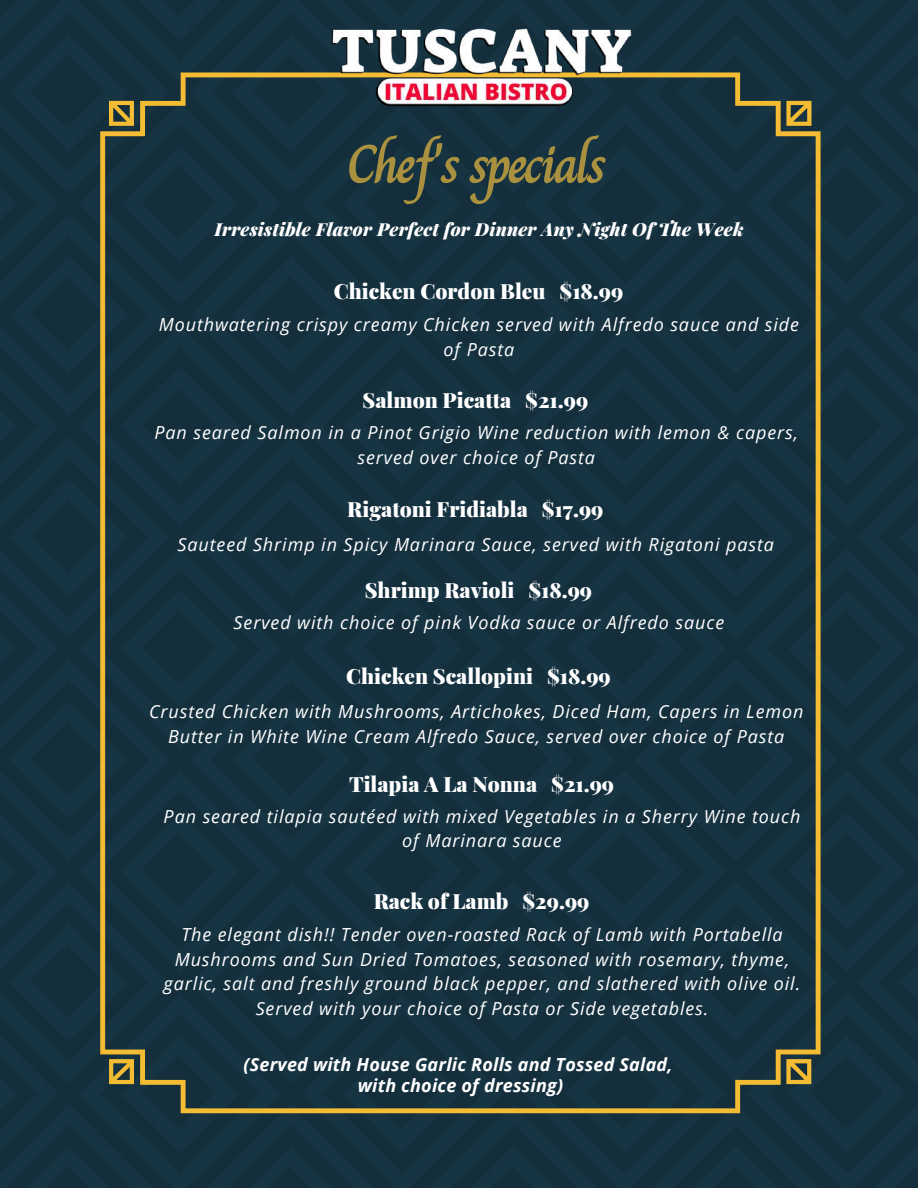
<style>
.page{position:relative;width:918px;height:1188px;background:#15303e}
.page>*{position:absolute;margin:0;border:0;box-sizing:border-box;transform-origin:0 0}
.t1{font:700 54px "Charm";letter-spacing:-.06em;color:#a9913f}
.t2{font:900 21px "Playfair Display";color:#fff}
.t3{font:italic 18px/24.8px "Open Sans";letter-spacing:.05em;color:#fff;text-align:center}
.t4{font:italic 700 18px/21.5px "Open Sans";letter-spacing:.01em;color:#fff;text-align:center}
.t5{font:italic 900 18px "Playfair Display";letter-spacing:.01em;color:#fff}
</style>
<div class="page">
<div style="left:100px;top:72px;width:721px;height:1041px;background:#15303d"></div>
<img style="left:316px;top:0;width:326px;height:144px">
<h1 class="t1" style="left:346px;top:122px;width:262px">Chef's specials</h1>
<p class="t5" style="left:214px;top:216px;width:531px">Irresistible Flavor Perfect for Dinner Any Night Of The Week</p>
<p class="t2" style="left:334px;top:276px;width:291px">Chicken Cordon Bleu $18.99</p>
<p class="t3" style="left:159px;top:312px;width:642px">Mouthwatering crispy creamy Chicken served with Alfredo sauce and side of Pasta</p>
<p class="t2" style="left:363px;top:386px;width:227px">Salmon Picatta $21.99</p>
<p class="t3" style="left:154px;top:419px;width:645px">Pan seared Salmon in a Pinot Grigio Wine reduction with lemon &amp; capers, served over choice of Pasta</p>
<p class="t2" style="left:347px;top:494px;width:258px">Rigatoni Fridiabla $17.99</p>
<p class="t3" style="left:178px;top:532px;width:598px">Sauteed Shrimp in Spicy Marinara Sauce, served with Rigatoni pasta</p>
<p class="t2" style="left:365px;top:576px;width:229px">Shrimp Ravioli $18.99</p>
<p class="t3" style="left:234px;top:609px;width:492px">Served with choice of pink Vodka sauce or Alfredo sauce</p>
<p class="t2" style="left:346px;top:661px;width:266px">Chicken Scallopini $18.99</p>
<p class="t3" style="left:149px;top:699px;width:656px">Crusted Chicken with Mushrooms, Artichokes, Diced Ham, Capers in Lemon<br>Butter in White Wine Cream Alfredo Sauce, served over choice of Pasta</p>
<p class="t2" style="left:349px;top:769px;width:267px">Tilapia A La Nonna $21.99</p>
<p class="t3" style="left:164px;top:803px;width:638px">Pan seared tilapia sautéed with mixed Vegetables in a Sherry Wine touch of Marinara sauce</p>
<p class="t2" style="left:374px;top:886px;width:217px">Rack of Lamb $29.99</p>
<p class="t3" style="left:164px;top:922px;width:638px">The elegant dish!! Tender oven-roasted Rack of Lamb with Portabella Mushrooms and Sun Dried Tomatoes, seasoned with rosemary, thyme, garlic, salt and freshly ground black pepper, and slathered with olive oil.<br>Served with your choice of Pasta or Side vegetables.</p>
<p class="t4" style="left:244px;top:1053px;width:431px">(Served with House Garlic Rolls and Tossed Salad, with choice of dressing)</p>
</div>
